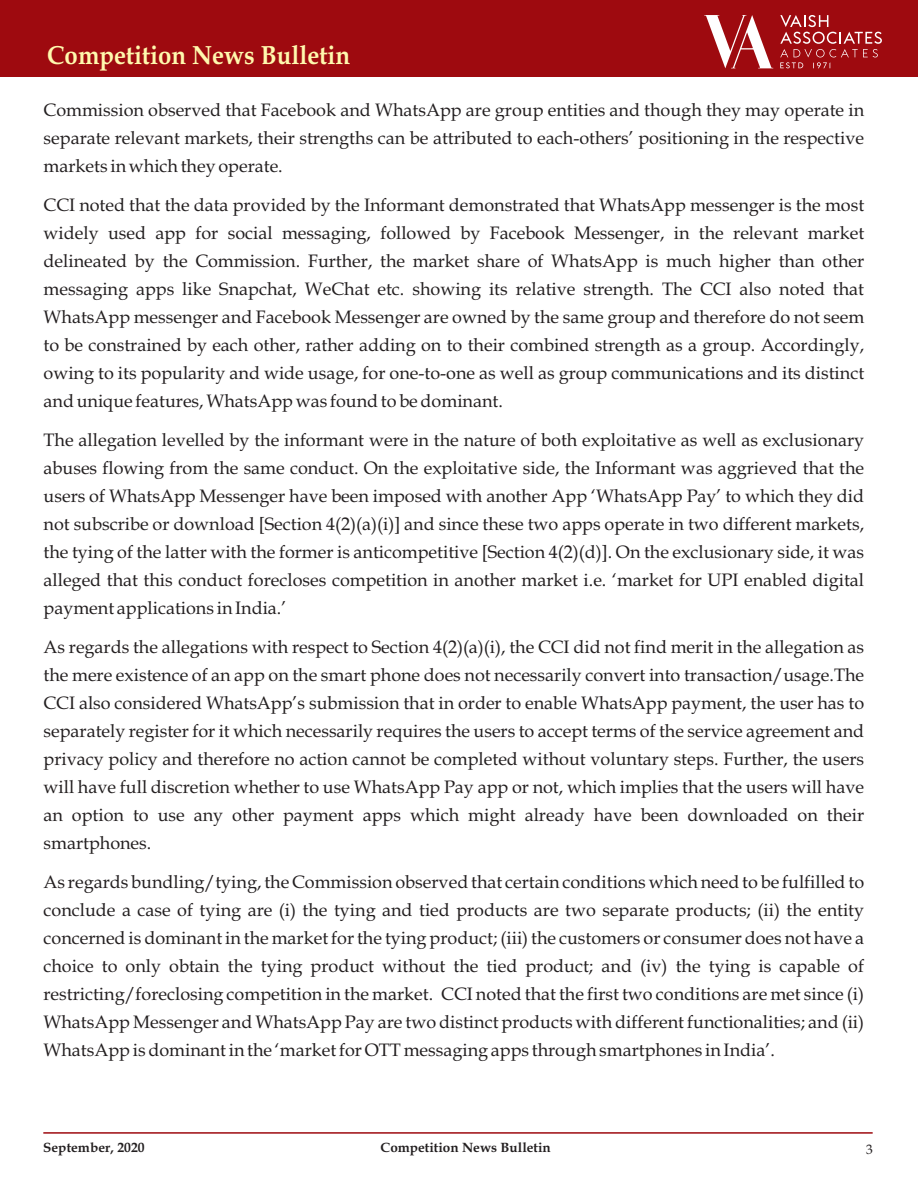
<style>
.page{position:relative;width:918px;height:1188px;background:#fff}
.page>*{position:absolute;margin:0;border:0;box-sizing:border-box;transform-origin:0 0}
.t1{font:700 26.25px "Book Antiqua";color:#fff9ae;scale:.91 1}
.t2{font:18px/27.9px "Book Antiqua";color:#231f20;text-align:justify}
.t3{font:700 13.5px "Book Antiqua";color:#231f20}
.t4{font:13.5px "Book Antiqua";color:#231f20}
</style>
<div class="page">
<div style="left:0;top:0;width:918px;height:77px;background:#9e0a0f"></div>
<hr style="left:43px;top:1132px;width:830px;height:2px;background:#9e0a0f">
<svg style="left:704px;top:15px;width:69px;height:53px"></svg>
<svg style="left:780px;top:15px;width:102px;height:53px"></svg>
<h1 class="t1" style="left:47px;top:45px;width:334px">Competition News Bulletin</h1>
<p class="t2" style="left:44px;top:98px;width:822px">Commission observed that Facebook and WhatsApp are group entities and though they may operate in separate relevant markets, their strengths can be attributed to each-others’ positioning in the respective markets in which they operate.</p>
<p class="t2" style="left:44px;top:193px;width:822px">CCI noted that the data provided by the Informant demonstrated that WhatsApp messenger is the most widely used app for social messaging, followed by Facebook Messenger, in the relevant market delineated by the Commission. Further, the market share of WhatsApp is much higher than other messaging apps like Snapchat, WeChat etc. showing its relative strength. The CCI also noted that WhatsApp messenger and Facebook Messenger are owned by the same group and therefore do not seem to be constrained by each other, rather adding on to their combined strength as a group. Accordingly, owing to its popularity and wide usage, for one-to-one as well as group communications and its distinct and unique features, WhatsApp was found to be dominant.</p>
<p class="t2" style="left:44px;top:428px;width:822px">The allegation levelled by the informant were in the nature of both exploitative as well as exclusionary abuses flowing from the same conduct. On the exploitative side, the Informant was aggrieved that the users of WhatsApp Messenger have been imposed with another App ‘WhatsApp Pay’ to which they did not subscribe or download [Section 4(2)(a)(i)] and since these two apps operate in two different markets, the tying of the latter with the former is anticompetitive [Section 4(2)(d)]. On the exclusionary side, it was alleged that this conduct forecloses competition in another market i.e. ‘market for UPI enabled digital payment applications in India.’</p>
<p class="t2" style="left:44px;top:635px;width:822px">As regards the allegations with respect to Section 4(2)(a)(i), the CCI did not find merit in the allegation as the mere existence of an app on the smart phone does not necessarily convert into transaction/usage.The CCI also considered WhatsApp’s submission that in order to enable WhatsApp payment, the user has to separately register for it which necessarily requires the users to accept terms of the service agreement and privacy policy and therefore no action cannot be completed without voluntary steps. Further, the users will have full discretion whether to use WhatsApp Pay app or not, which implies that the users will have an option to use any other payment apps which might already have been downloaded on their smartphones.</p>
<p class="t2" style="left:44px;top:870px;width:822px">As regards bundling/tying, the Commission observed that certain conditions which need to be fulfilled to conclude a case of tying are (i) the tying and tied products are two separate products; (ii) the entity concerned is dominant in the market for the tying product; (iii) the customers or consumer does not have a choice to only obtain the tying product without the tied product; and (iv) the tying is capable of restricting/foreclosing competition in the market. CCI noted that the first two conditions are met since (i)<br>WhatsApp Messenger and WhatsApp Pay are two distinct products with different functionalities; and (ii)<br>WhatsApp is dominant in the ‘market for OTT messaging apps through smartphones in India’.</p>
<p class="t3" style="left:43px;top:1142px;width:103px">September, 2020</p>
<p class="t3" style="left:381px;top:1142px;width:172px">Competition News Bulletin</p>
<p class="t4" style="left:866px;top:1145px;width:8px">3</p>
</div>
